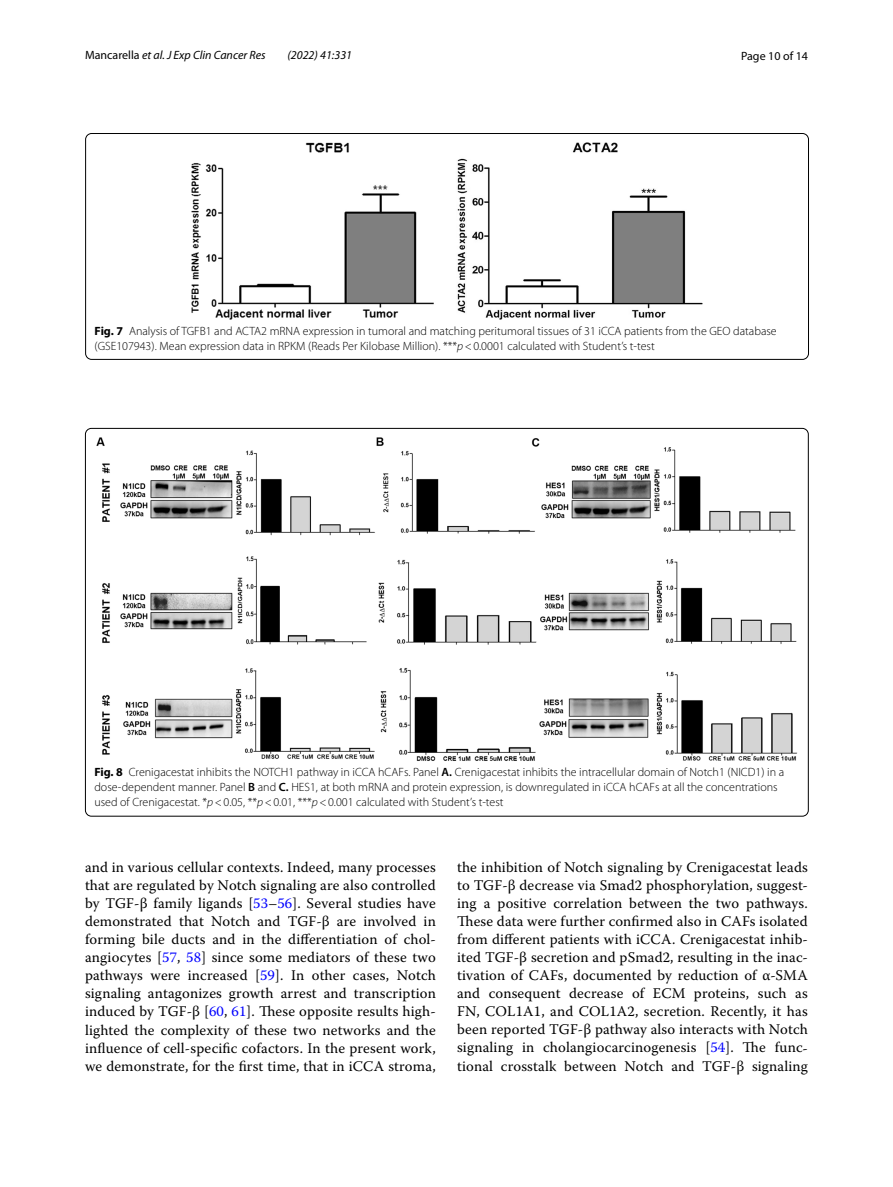
<style>
.page{position:relative;width:893px;height:1187px;background:#fff}
.page>*{position:absolute;margin:0;border:0;box-sizing:border-box;transform-origin:0 0}
.t1{font:14.7px/18px "Warnock Pro";letter-spacing:.01em;color:#000;text-align:justify}
.t2{font:300 12px/15px "Myriad Pro";color:#000}
.t3{font:italic 12px "Myriad Pro";color:#000}
.t4{font:12px "Myriad Pro";color:#000}
.s1{font-style:normal}
.s2{font-weight:700}
.s3{font-style:italic}
.s4{font-weight:600}
.s5{color:#00f}
</style>
<div class="page">
<img style="left:192px;top:142px;width:510px;height:178px">
<div style="left:85px;top:133px;width:724px;height:226px;border:1px solid #000;border-radius:6px"></div>
<img style="left:97px;top:437px;width:700px;height:324px">
<p class="t3" style="left:85px;top:48px;width:182px"><span class="s1">Mancarella</span> et al. J Exp Clin Cancer Res</p>
<p class="t3" style="left:287px;top:48px;width:66px">(2022) 41:331</p>
<p class="t4" style="left:741px;top:48px;width:68px">Page 10 of 14</p>
<p class="t2" style="left:95px;top:324px;width:684px"><span class="s2">Fig. 7</span> Analysis of TGFB1 and ACTA2 mRNA expression in tumoral and matching peritumoral tissues of 31 iCCA patients from the GEO database (GSE107943). Mean expression data in RPKM (Reads Per Kilobase Million). ***<span class="s3">p</span>&lt;0.0001 calculated with Student’s t-test</p>
<p class="t2" style="left:94px;top:764px;width:691px"><span class="s2">Fig. 8</span> Crenigacestat inhibits the NOTCH1 pathway in iCCA hCAFs. Panel <span class="s4">A.</span> Crenigacestat inhibits the intracellular domain of Notch1 (NICD1) in a dose-dependent manner. Panel <span class="s4">B</span> and <span class="s4">C.</span> HES1, at both mRNA and protein expression, is downregulated in iCCA hCAFs at all the concentrations used of Crenigacestat. *<span class="s3">p</span>&lt;0.05, **<span class="s3">p</span>&lt;0.01, ***<span class="s3">p</span>&lt;0.001 calculated with Student’s t-test</p>
<p class="t1" style="left:85px;top:858px;width:352px">and in various cellular contexts. Indeed, many processes that are regulated by Notch signaling are also controlled by TGF-β family ligands [<span class="s5">53</span>–<span class="s5">56</span>]. Several studies have demonstrated that Notch and TGF-β are involved in forming bile ducts and in the differentiation of chol&shy;angiocytes [<span class="s5">57</span>, <span class="s5">58</span>] since some mediators of these two pathways were increased [<span class="s5">59</span>]. In other cases, Notch signaling antagonizes growth arrest and transcription induced by TGF-β [<span class="s5">60</span>, <span class="s5">61</span>]. These opposite results high&shy;lighted the complexity of these two networks and the influence of cell-specific cofactors. In the present work, we demonstrate, for the first time, that in iCCA stroma,</p>
<p class="t1" style="left:457px;top:858px;width:352px">the inhibition of Notch signaling by Crenigacestat leads to TGF-β decrease via Smad2 phosphorylation, suggest&shy;ing a positive correlation between the two pathways.<br>These data were further confirmed also in CAFs isolated from different patients with iCCA. Crenigacestat inhib&shy;ited TGF-β secretion and pSmad2, resulting in the inac&shy;tivation of CAFs, documented by reduction of α-SMA and consequent decrease of ECM proteins, such as FN, COL1A1, and COL1A2, secretion. Recently, it has been reported TGF-β pathway also interacts with Notch signaling in cholangiocarcinogenesis [<span class="s5">54</span>]. The func&shy;tional crosstalk between Notch and TGF-β signaling</p>
</div>
